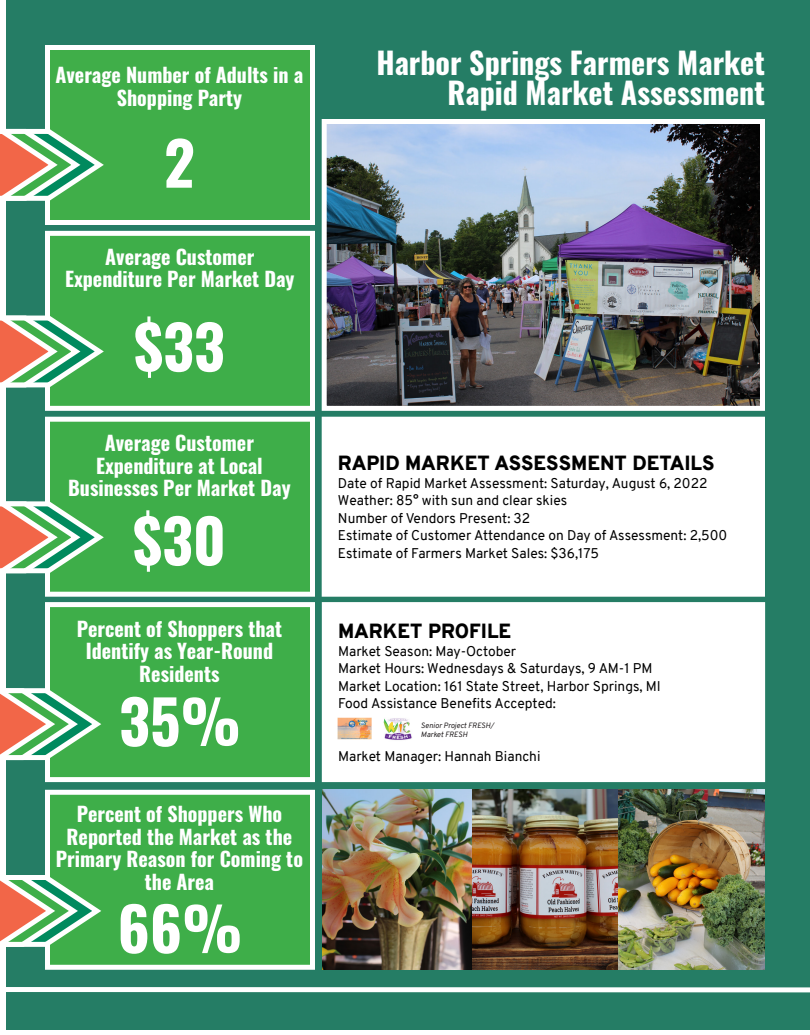
<style>
.page{position:relative;width:810px;height:1035px;background:#fff}
.page>*{position:absolute;margin:0;border:0;box-sizing:border-box;transform-origin:0 0}
.t1{font:700 60px "Oswald";color:#fff}
.t2{font:700 30px "Oswald";color:#fff}
.t3{font:700 20px/22.5px "Oswald";color:#fff;text-align:center}
.t4{font:900 20px "Overpass";color:#000}
.t5{font:13.75px "Overpass";color:#000}
.t6{font:italic 7.5px "Overpass";color:#231f20}
</style>
<div class="page">
<div style="left:6px;top:0;width:804px;height:1029px;background:#257d65"></div>
<div style="left:45px;top:45px;width:270px;height:180px;background:#40ae49;border:5px solid #fff"></div>
<img style="left:328px;top:125px;width:431px;height:280px">
<div style="left:322px;top:119px;width:443px;height:292px;border:5px solid #fff"></div>
<div style="left:45px;top:231px;width:270px;height:180px;background:#3eae49;border:5px solid #fff"></div>
<div style="left:45px;top:417px;width:270px;height:180px;background:#3eae49;border:5px solid #fff"></div>
<div style="left:45px;top:602px;width:270px;height:180px;background:#3eae49;border:5px solid #fff"></div>
<div style="left:45px;top:790px;width:270px;height:180px;background:#3eae49;border:5px solid #fff"></div>
<div style="left:324px;top:419px;width:438px;height:175px;background:#fff"></div>
<div style="left:322px;top:417px;width:443px;height:180px;border:5px solid #fff"></div>
<div style="left:324px;top:605px;width:439px;height:175px;background:#fff"></div>
<div style="left:322px;top:602px;width:443px;height:180px;border:5px solid #fff"></div>
<svg style="left:0;top:871px;width:101px;height:78px"></svg>
<svg style="left:0;top:684px;width:101px;height:79px"></svg>
<svg style="left:0;top:497px;width:104px;height:79px"></svg>
<svg style="left:0;top:311px;width:104px;height:79px"></svg>
<svg style="left:0;top:125px;width:104px;height:78px"></svg>
<img style="left:322px;top:790px;width:443px;height:180px">
<svg style="left:6px;top:987px;width:804px;height:6px;background:#dae9e5"></svg>
<img style="left:338px;top:718px;width:33px;height:22px">
<img style="left:383px;top:718px;width:29px;height:22px">
<p class="t3" style="left:56px;top:65px;width:249px">Average Number of Adults in a<br>Shopping Party</p>
<p class="t1" style="left:164px;top:132px;width:32px">2</p>
<p class="t3" style="left:65px;top:247px;width:231px">Average Customer<br>Expenditure Per Market Day</p>
<p class="t1" style="left:134px;top:315px;width:92px">$33</p>
<p class="t3" style="left:68px;top:433px;width:224px">Average Customer<br>Expenditure at Local<br>Businesses Per Market Day</p>
<p class="t1" style="left:133px;top:509px;width:94px">$30</p>
<p class="t3" style="left:77px;top:619px;width:207px">Percent of Shoppers that<br>Identify as Year-Round<br>Residents</p>
<p class="t1" style="left:119px;top:690px;width:123px">35%</p>
<p class="t3" style="left:56px;top:804px;width:249px">Percent of Shoppers Who<br>Reported the Market as the<br>Primary Reason for Coming to the Area</p>
<p class="t1" style="left:118px;top:897px;width:126px">66%</p>
<p class="t2" style="left:376px;top:47px;width:390px">Harbor Springs Farmers Market</p>
<p class="t2" style="left:448px;top:77px;width:319px">Rapid Market Assessment</p>
<p class="t4" style="left:338px;top:449px;width:378px">RAPID MARKET ASSESSMENT DETAILS</p>
<p class="t5" style="left:338px;top:473px;width:371px">Date of Rapid Market Assessment: Saturday, August 6, 2022</p>
<p class="t5" style="left:338px;top:491px;width:231px">Weather: 85° with sun and clear skies</p>
<p class="t5" style="left:338px;top:508px;width:194px">Number of Vendors Present: 32</p>
<p class="t5" style="left:338px;top:526px;width:391px">Estimate of Customer Attendance on Day of Assessment: 2,500</p>
<p class="t5" style="left:338px;top:543px;width:263px">Estimate of Farmers Market Sales: $36,175</p>
<p class="t4" style="left:338px;top:617px;width:175px">MARKET PROFILE</p>
<p class="t5" style="left:338px;top:641px;width:180px">Market Season: May-October</p>
<p class="t5" style="left:338px;top:659px;width:316px">Market Hours: Wednesdays &amp; Saturdays, 9 AM-1 PM</p>
<p class="t5" style="left:338px;top:676px;width:324px">Market Location: 161 State Street, Harbor Springs, MI</p>
<p class="t5" style="left:338px;top:694px;width:219px">Food Assistance Benefits Accepted:</p>
<p class="t5" style="left:338px;top:746px;width:204px">Market Manager: Hannah Bianchi</p>
<p class="t6" style="left:421px;top:720px;width:75px">Senior Project FRESH/</p>
<p class="t6" style="left:421px;top:729px;width:48px">Market FRESH</p>
</div>
